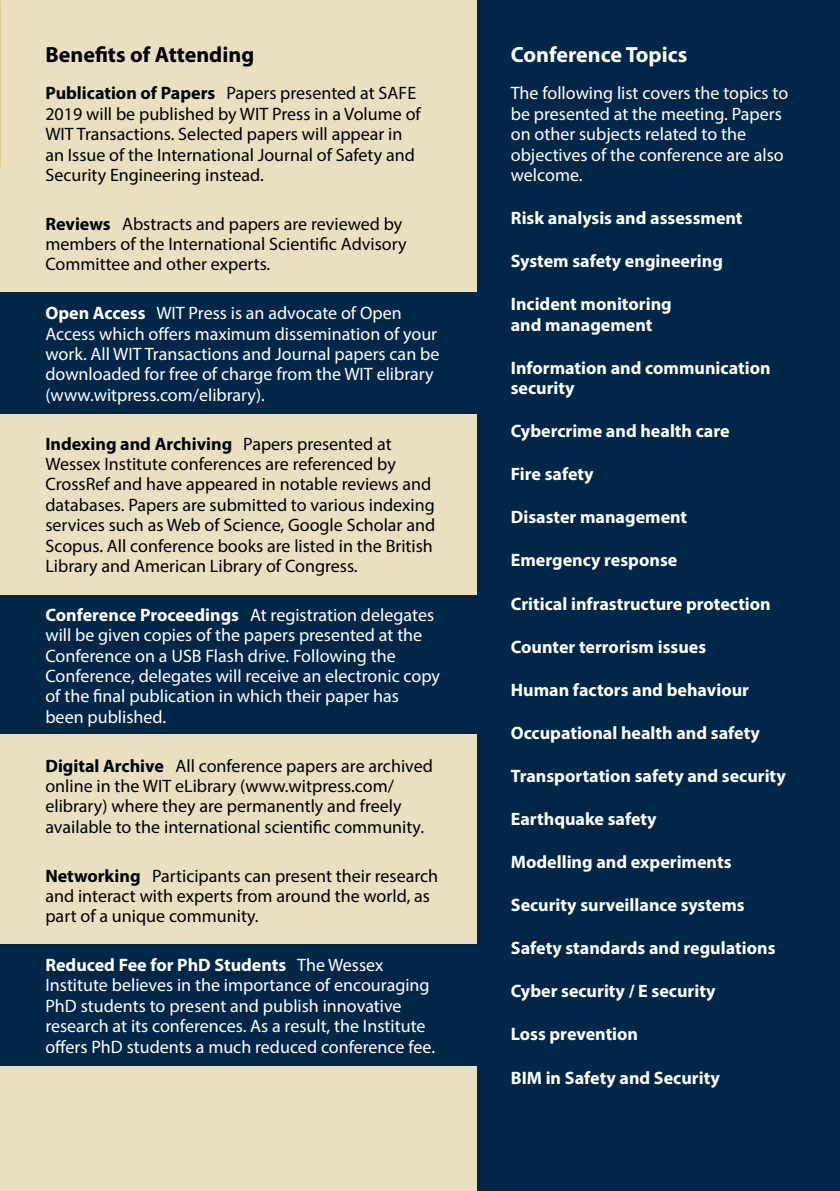
<style>
.page{position:relative;width:840px;height:1191px;background:#fff}
.page>*{position:absolute;margin:0;border:0;box-sizing:border-box;transform-origin:0 0}
.t1{font:700 22px "Myriad Pro";color:#000}
.t2{font:700 22px "Myriad Pro";color:#fff}
.t3{font:18px/20.4px "Myriad Pro";color:#000}
.t4{font:18px/20.4px "Myriad Pro";color:#fff}
.t5{font:700 18px/20.4px "Myriad Pro";color:#fff}
.s1{font-weight:700}
</style>
<div class="page">
<div style="left:476px;top:0;width:363px;height:1191px;background:#002748"></div>
<div style="left:0;top:0;width:476px;height:1191px;background:#ebdfc1"></div>
<div style="left:0;top:944px;width:481px;height:122px;background:#002748"></div>
<div style="left:0;top:595px;width:481px;height:139px;background:#002748"></div>
<div style="left:0;top:292px;width:482px;height:122px;background:#002748"></div>
<p class="t1" style="left:45px;top:40px;width:210px">Benefits of Attending</p>
<p class="t3" style="left:45px;top:83px;width:377px"><span class="s1">Publication of Papers</span> Papers presented at SAFE 2019 will be published by WIT Press in a Volume of WIT Transactions. Selected papers will appear in an Issue of the International Journal of Safety and Security Engineering instead.</p>
<p class="t3" style="left:45px;top:213px;width:362px"><span class="s1">Reviews</span> Abstracts and papers are reviewed by members of the International Scientific Advisory<br>Committee and other experts.</p>
<p class="t4" style="left:45px;top:303px;width:395px"><span class="s1">Open Access</span> WIT Press is an advocate of Open Access which offers maximum dissemination of your work. All WIT Transactions and Journal papers can be downloaded for free of charge from the WIT elibrary (www.witpress.com/elibrary).</p>
<p class="t3" style="left:45px;top:433px;width:391px"><span class="s1">Indexing and Archiving</span> Papers presented at Wessex Institute conferences are referenced by CrossRef and have appeared in notable reviews and databases. Papers are submitted to various indexing services such as Web of Science, Google Scholar and Scopus. All conference books are listed in the British Library and American Library of Congress.</p>
<p class="t4" style="left:45px;top:604px;width:396px"><span class="s1">Conference Proceedings</span> At registration delegates will be given copies of the papers presented at the Conference on a USB Flash drive. Following the Conference, delegates will receive an electronic copy of the final publication in which their paper has been published.</p>
<p class="t3" style="left:45px;top:755px;width:389px"><span class="s1">Digital Archive</span> All conference papers are archived online in the WIT eLibrary (www.witpress.com/ elibrary) where they are permanently and freely available to the international scientific community.</p>
<p class="t3" style="left:45px;top:865px;width:394px"><span class="s1">Networking</span> Participants can present their research and interact with experts from around the world, as part of a unique community.</p>
<p class="t4" style="left:45px;top:954px;width:391px"><span class="s1">Reduced Fee for PhD Students</span> The Wessex Institute believes in the importance of encouraging PhD students to present and publish innovative research at its conferences. As a result, the Institute offers PhD students a much reduced conference fee.</p>
<p class="t2" style="left:510px;top:40px;width:178px">Conference Topics</p>
<p class="t4" style="left:510px;top:83px;width:279px">The following list covers the topics to be presented at the meeting. Papers on other subjects related to the objectives of the conference are also welcome.</p>
<p class="t5" style="left:510px;top:207px;width:233px">Risk analysis and assessment</p>
<p class="t5" style="left:510px;top:250px;width:213px">System safety engineering</p>
<p class="t5" style="left:510px;top:293px;width:162px">Incident monitoring and management</p>
<p class="t5" style="left:510px;top:357px;width:261px">Information and communication security</p>
<p class="t5" style="left:510px;top:420px;width:220px">Cybercrime and health care</p>
<p class="t5" style="left:510px;top:463px;width:84px">Fire safety</p>
<p class="t5" style="left:510px;top:506px;width:178px">Disaster management</p>
<p class="t5" style="left:510px;top:549px;width:168px">Emergency response</p>
<p class="t5" style="left:510px;top:592px;width:261px">Critical infrastructure protection</p>
<p class="t5" style="left:510px;top:636px;width:197px">Counter terrorism issues</p>
<p class="t5" style="left:510px;top:679px;width:240px">Human factors and behaviour</p>
<p class="t5" style="left:510px;top:722px;width:250px">Occupational health and safety</p>
<p class="t5" style="left:510px;top:765px;width:276px">Transportation safety and security</p>
<p class="t5" style="left:510px;top:808px;width:147px">Earthquake safety</p>
<p class="t5" style="left:510px;top:851px;width:222px">Modelling and experiments</p>
<p class="t5" style="left:510px;top:894px;width:235px">Security surveillance systems</p>
<p class="t5" style="left:510px;top:937px;width:266px">Safety standards and regulations</p>
<p class="t5" style="left:510px;top:980px;width:206px">Cyber security / E security</p>
<p class="t5" style="left:510px;top:1023px;width:129px">Loss prevention</p>
<p class="t5" style="left:510px;top:1066px;width:210px">BIM in Safety and Security</p>
</div>
